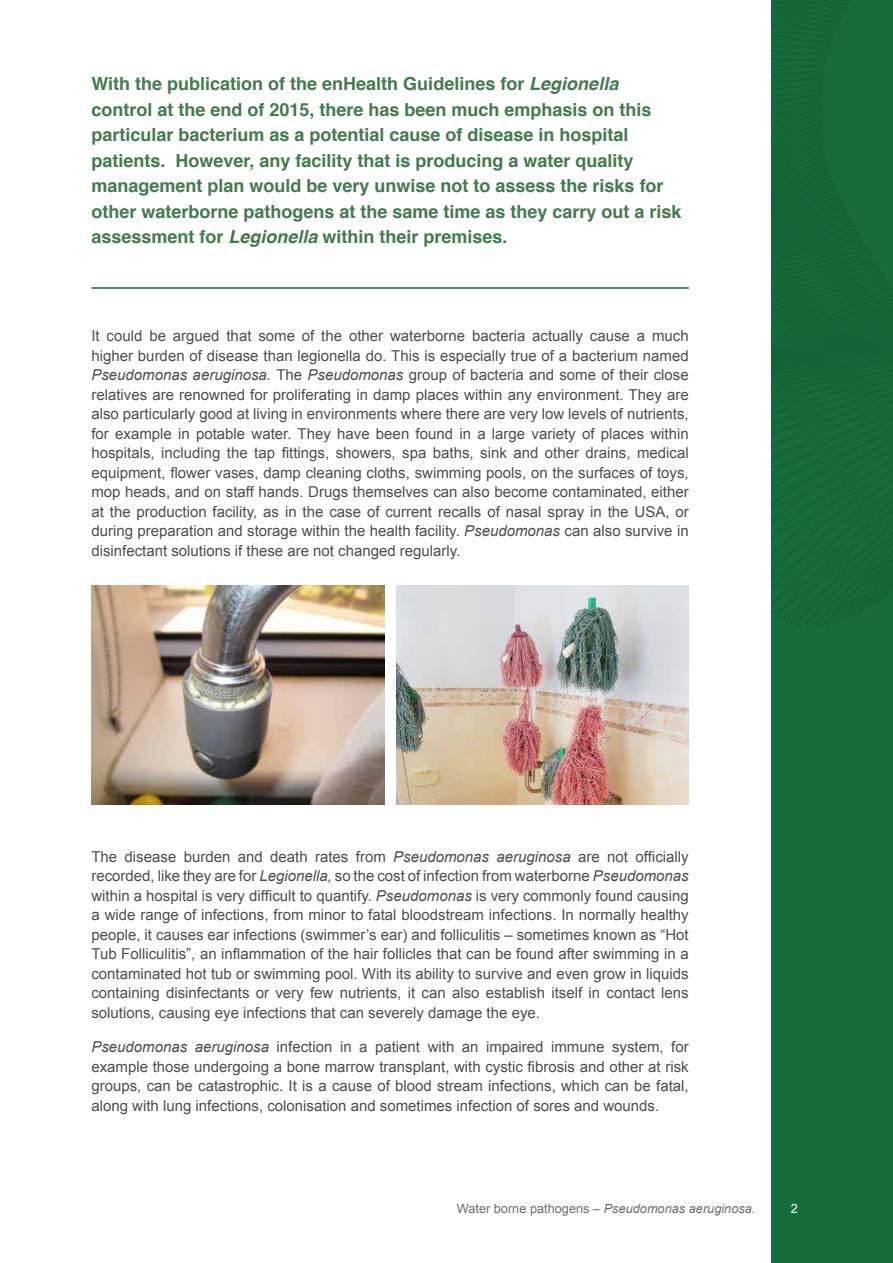
<style>
.page{position:relative;width:893px;height:1263px;background:#fff}
.page>*{position:absolute;margin:0;border:0;box-sizing:border-box;transform-origin:0 0}
.t1{font:700 18px/25.5px "Helvetica";color:#427b4d}
.t2{font:15px/19.5px "Arial";color:#4d4d4f;text-align:justify}
.t3{font:italic 12.75px "Arial";color:#6d6e71}
.t4{font:12.75px "Arial";color:#fff}
.s1{font-style:italic}
.s2{font-style:normal}
</style>
<div class="page">
<div style="left:771px;top:0;width:122px;height:1263px;background:#166d3b"></div>
<svg style="left:771px;top:0;width:122px;height:628px"></svg>
<hr style="left:91px;top:287px;width:598px;height:2px;background:#166d3b">
<img style="left:91px;top:585px;width:293px;height:220px">
<img style="left:396px;top:585px;width:293px;height:220px">
<p class="t1" style="left:91px;top:71px;width:592px">With the publication of the enHealth Guidelines for <span class="s1">Legionella </span>control at the end of 2015, there has been much emphasis on this particular bacterium as a potential cause of disease in hospital patients. However, any facility that is producing a water quality management plan would be very unwise not to assess the risks for other waterborne pathogens at the same time as they carry out a risk assessment for <span class="s1">Legionella</span> within their premises.</p>
<p class="t2" style="left:91px;top:326px;width:599px">It could be argued that some of the other waterborne bacteria actually cause a much higher burden of disease than legionella do. This is especially true of a bacterium named <span class="s1">Pseudomonas aeruginosa.</span> The <span class="s1">Pseudomonas</span> group of bacteria and some of their close relatives are renowned for proliferating in damp places within any environment. They are also particularly good at living in environments where there are very low levels of nutrients, for example in potable water. They have been found in a large variety of places within hospitals, including the tap fittings, showers, spa baths, sink and other drains, medical equipment, flower vases, damp cleaning cloths, swimming pools, on the surfaces of toys, mop heads, and on staff hands. Drugs themselves can also become contaminated, either at the production facility, as in the case of current recalls of nasal spray in the USA, or during preparation and storage within the health facility. <span class="s1">Pseudomonas</span> can also survive in disinfectant solutions if these are not changed regularly.</p>
<p class="t2" style="left:91px;top:847px;width:599px">The disease burden and death rates from <span class="s1">Pseudomonas aeruginosa</span> are not officially recorded, like they are for <span class="s1">Legionella,</span> so the cost of infection from waterborne <span class="s1">Pseudomonas </span>within a hospital is very difficult to quantify. <span class="s1">Pseudomonas</span> is very commonly found causing a wide range of infections, from minor to fatal bloodstream infections. In normally healthy people, it causes ear infections (swimmer’s ear) and folliculitis – sometimes known as “Hot Tub Folliculitis”, an inflammation of the hair follicles that can be found after swimming in a contaminated hot tub or swimming pool. With its ability to survive and even grow in liquids containing disinfectants or very few nutrients, it can also establish itself in contact lens solutions, causing eye infections that can severely damage the eye.</p>
<p class="t2" style="left:91px;top:1037px;width:599px"><span class="s1">Pseudomonas aeruginosa</span> infection in a patient with an impaired immune system, for example those undergoing a bone marrow transplant, with cystic fibrosis and other at risk groups, can be catastrophic. It is a cause of blood stream infections, which can be fatal, along with lung infections, colonisation and sometimes infection of sores and wounds.</p>
<p class="t3" style="left:457px;top:1200px;width:300px"><span class="s2">Water borne pathogens –</span> Pseudomonas aeruginosa.</p>
<p class="t4" style="left:791px;top:1200px;width:9px">2</p>
</div>
